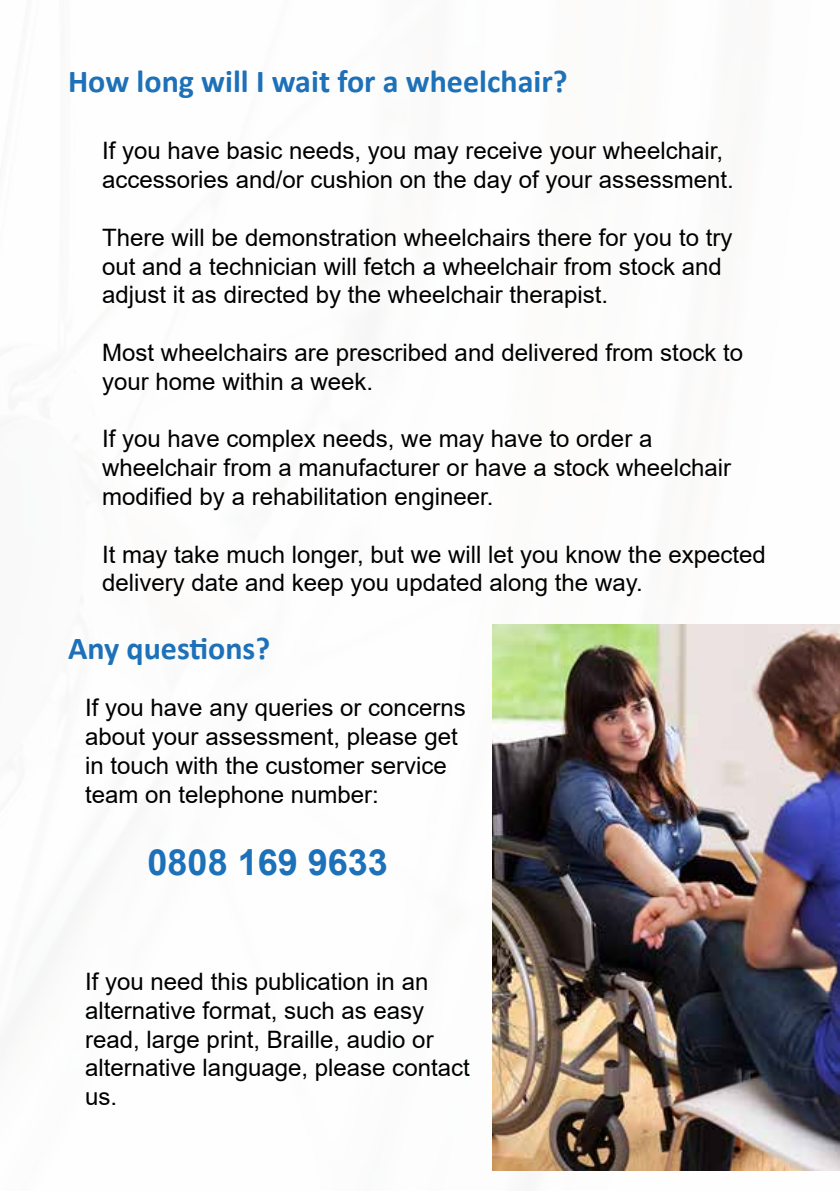
<style>
.page{position:relative;width:840px;height:1191px;background:#fff}
.page>*{position:absolute;margin:0;border:0;box-sizing:border-box;transform-origin:0 0}
.t1{font:700 36px "Arial";color:#1d71b8}
.t2{font:700 32px "Calibri";color:#1d71b8}
.t3{font:24px/28.8px "Arial";color:#000}
</style>
<div class="page">
<img style="left:492px;top:625px;width:347px;height:545px">
<h2 class="t2" style="left:68px;top:59px;width:500px">How long will I wait for a wheelchair?</h2>
<p class="t3" style="left:102px;top:136px;width:632px">If you have basic needs, you may receive your wheelchair, accessories and/or cushion on the day of your assessment.</p>
<p class="t3" style="left:102px;top:223px;width:631px">There will be demonstration wheelchairs there for you to try out and a technician will fetch a wheelchair from stock and adjust it as directed by the wheelchair therapist.</p>
<p class="t3" style="left:102px;top:338px;width:642px">Most wheelchairs are prescribed and delivered from stock to your home within a week.</p>
<p class="t3" style="left:102px;top:424px;width:630px">If you have complex needs, we may have to order a wheelchair from a manufacturer or have a stock wheelchair modified by a rehabilitation engineer.</p>
<p class="t3" style="left:102px;top:539px;width:664px">It may take much longer, but we will let you know the expected delivery date and keep you updated along the way.</p>
<h2 class="t2" style="left:68px;top:625px;width:203px">Any questions?</h2>
<p class="t3" style="left:85px;top:693px;width:382px">If you have any queries or concerns about your assessment, please get in touch with the customer service team on telephone number:</p>
<h1 class="t1" style="left:147px;top:836px;width:242px">0808 169 9633</h1>
<p class="t3" style="left:85px;top:967px;width:386px">If you need this publication in an alternative format, such as easy read, large print, Braille, audio or alternative language, please contact us.</p>
</div>
